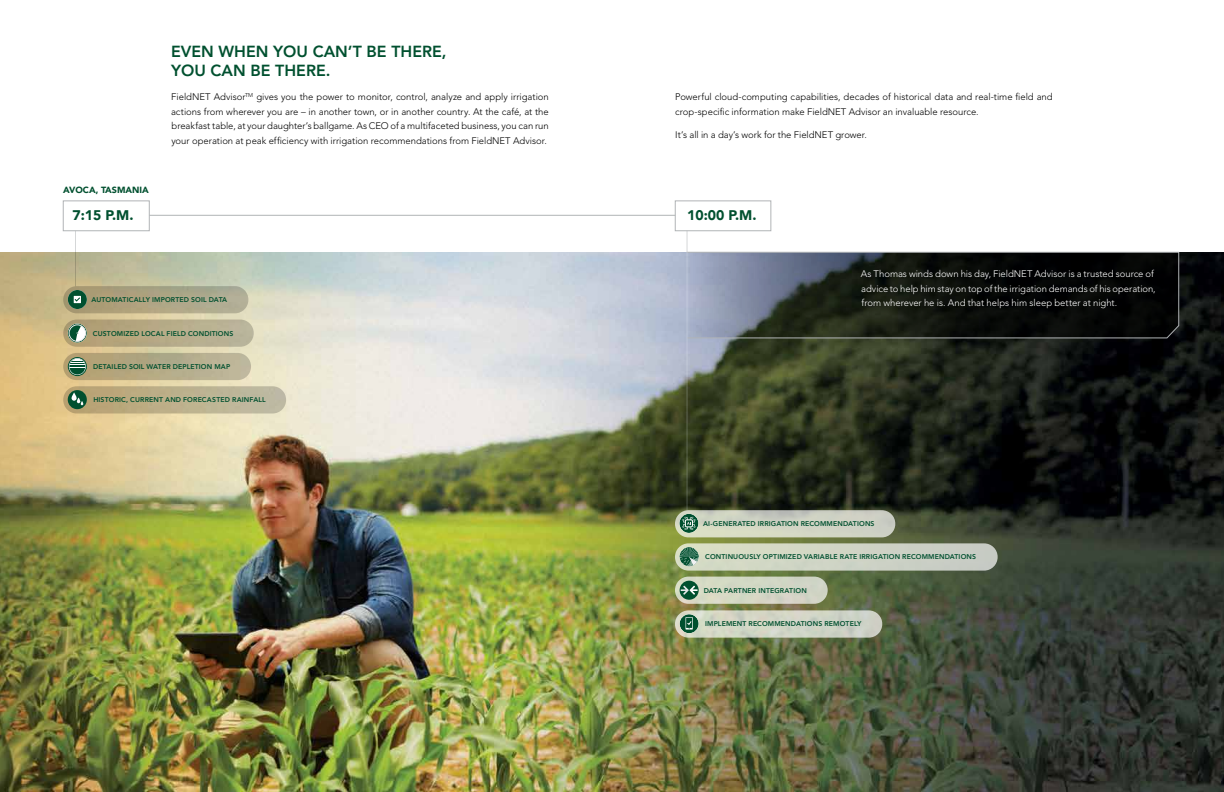
<style>
.page{position:relative;width:1224px;height:792px;background:#fff}
.page>*{position:absolute;margin:0;border:0;box-sizing:border-box;transform-origin:0 0}
.t1{font:800 16px/19.2px "Avenir LT Std";color:#00502f}
.t2{font:900 14px "Avenir";color:#00502f}
.t3{font:300 9.5px/14.5px "Avenir LT Std";color:#000;text-align:justify}
.t4{font:300 9.5px/14.5px "Avenir LT Std";color:#fff}
.t5{font:900 9px "Avenir";color:#00502f}
.t6{font:800 6.9px "Avenir LT Std";letter-spacing:.02em;color:#00502f}
</style>
<div class="page">
<img style="left:0;top:252px;width:1224px;height:540px">
<hr style="left:149px;top:215px;width:526px;height:1px;background:#b1b4b6">
<svg style="left:686px;top:252px;width:493px;height:86px;background:#292e2f"></svg>
<div style="left:63px;top:286px;width:185px;height:27px;background:linear-gradient(to right,#a8976e,#b0af98);border-radius:14px"></div>
<svg style="left:68px;top:290px;width:19px;height:19px"></svg>
<div style="left:63px;top:320px;width:191px;height:27px;background:linear-gradient(to right,#b09b6f,#bbb79d);border-radius:14px"></div>
<svg style="left:68px;top:324px;width:19px;height:19px"></svg>
<svg style="left:76px;top:326px;width:10px;height:15px"></svg>
<div style="left:69px;top:325px;width:17px;height:17px;border:1px solid #e6e7e8;border-radius:50%"></div>
<div style="left:63px;top:353px;width:188px;height:27px;background:linear-gradient(to right,#ad9b6c,#bcb89e);border-radius:14px"></div>
<div style="left:68px;top:357px;width:19px;height:19px;border:1px solid #00502f;border-radius:50%"></div>
<svg style="left:69px;top:359px;width:16px;height:16px"></svg>
<svg style="left:69px;top:359px;width:16px;height:9px"></svg>
<div style="left:63px;top:386px;width:223px;height:28px;background:linear-gradient(to right,#b8a06e,#bfbda7);border-radius:14px"></div>
<svg style="left:68px;top:390px;width:19px;height:19px"></svg>
<svg style="left:72px;top:392px;width:5px;height:9px"></svg>
<svg style="left:77px;top:398px;width:6px;height:7px"></svg>
<svg style="left:675px;top:510px;width:220px;height:27px;background:#cdd0c1"></svg>
<svg style="left:679px;top:514px;width:19px;height:19px"></svg>
<svg style="left:682px;top:517px;width:13px;height:13px"></svg>
<div style="left:675px;top:543px;width:323px;height:28px;background:#cfd4c5;border-radius:14px"></div>
<svg style="left:680px;top:547px;width:19px;height:19px"></svg>
<div style="left:675px;top:577px;width:153px;height:27px;background:#d3d7c5;border-radius:13px"></div>
<svg style="left:680px;top:581px;width:19px;height:19px"></svg>
<svg style="left:681px;top:586px;width:17px;height:9px"></svg>
<svg style="left:675px;top:610px;width:207px;height:28px;background:#cdd1c1"></svg>
<svg style="left:680px;top:614px;width:19px;height:19px"></svg>
<svg style="left:686px;top:617px;width:7px;height:13px"></svg>
<div style="left:686px;top:618px;width:6px;height:10px;background:#00502f"></div>
<svg style="left:687px;top:621px;width:5px;height:8px"></svg>
<hr style="left:75px;top:231px;width:1px;height:55px;background:#b1b4b6">
<div style="left:63px;top:201px;width:87px;height:30px;border:1px solid #b1b4b6"></div>
<hr style="left:687px;top:231px;width:1px;height:279px;background:#b1b4b6">
<div style="left:675px;top:201px;width:96px;height:30px;border:1px solid #b1b4b6"></div>
<p class="t5" style="left:63px;top:182px;width:87px">AVOCA, TASMANIA</p>
<h2 class="t2" style="left:73px;top:203px;width:62px">7:15 P.M.</h2>
<h1 class="t1" style="left:171px;top:42px;width:277px">EVEN WHEN YOU CAN’T BE THERE,<br>YOU CAN BE THERE.</h1>
<p class="t3" style="left:171px;top:90px;width:379px">FieldNET Advisor<sup>TM</sup> gives you the power to monitor, control, analyze and apply irrigation actions from wherever you are – in another town, or in another country. At the café, at the breakfast table, at your daughter’s ballgame. As CEO of a multifaceted business, you can run your operation at peak efficiency with irrigation recommendations from FieldNET Advisor.</p>
<p class="t6" style="left:92px;top:295px;width:137px">AUTOMATICALLY IMPORTED SOIL DATA</p>
<p class="t6" style="left:93px;top:329px;width:142px">CUSTOMIZED LOCAL FIELD CONDITIONS</p>
<p class="t6" style="left:93px;top:362px;width:139px">DETAILED SOIL WATER DEPLETION MAP</p>
<p class="t6" style="left:93px;top:396px;width:174px">HISTORIC, CURRENT AND FORECASTED RAINFALL</p>
<p class="t3" style="left:675px;top:90px;width:379px">Powerful cloud-computing capabilities, decades of historical data and real-time field and crop-specific information make FieldNET Advisor an invaluable resource.</p>
<p class="t3" style="left:675px;top:128px;width:193px">It’s all in a day’s work for the FieldNET grower.</p>
<h2 class="t2" style="left:687px;top:203px;width:71px">10:00 P.M.</h2>
<p class="t4" style="left:861px;top:267px;width:296px">As Thomas winds down his day, FieldNET Advisor is a trusted source of advice to help him stay on top of the irrigation demands of his operation, from wherever he is. And that helps him sleep better at night.</p>
<p class="t6" style="left:703px;top:519px;width:173px">AI-GENERATED IRRIGATION RECOMMENDATIONS</p>
<p class="t6" style="left:705px;top:553px;width:272px">CONTINUOUSLY OPTIMIZED VARIABLE RATE IRRIGATION RECOMMENDATIONS</p>
<p class="t6" style="left:704px;top:586px;width:105px">DATA PARTNER INTEGRATION</p>
<p class="t6" style="left:705px;top:620px;width:158px">IMPLEMENT RECOMMENDATIONS REMOTELY</p>
</div>
